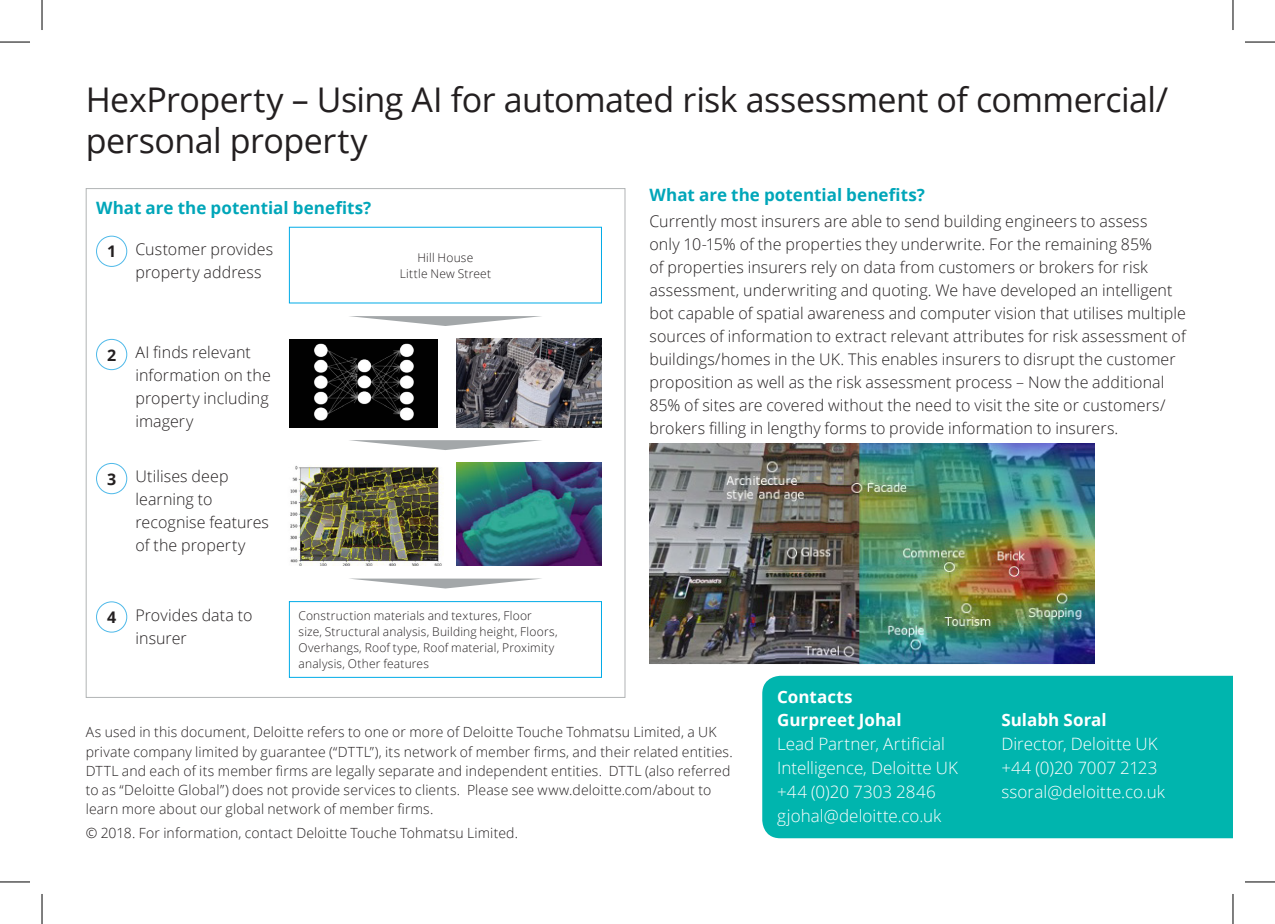
<style>
.page{position:relative;width:1275px;height:924px;background:#fff}
.page>*{position:absolute;margin:0;border:0;box-sizing:border-box;transform-origin:0 0}
.Cover_subtitle__9_16{font:34px/40.8px "Open Sans";letter-spacing:-.015em;color:#231f20}
.Body_copy__8_5_12pt{font:300 17px/24px "Open Sans";color:#fff}
.Subhead_A__8_5_12pt{font:700 17px "Open Sans";color:#00a6b9}
.Body_copy__8_5_12pt-2{font:700 17px "Open Sans";color:#fff}
.Subhead_A__8_5_12pt-2{font:700 17px "Open Sans";letter-spacing:.005em;color:#fff}
.Body_copy__8_5_12pt-3{font:300 16px/23px "Open Sans";letter-spacing:.005em;color:#231f20}
.Body_copy__8_5_12pt-4{font:700 16px "Open Sans";color:#231f20}
.Footnote__7_9_5pt{font:300 14px/19px "Open Sans";letter-spacing:.01em;color:#231f20}
.Body_copy__8_5_12pt-5{font:300 12px/16px "Open Sans";letter-spacing:.015em;color:#231f20}
</style>
<div class="page">
<div style="left:762px;top:675px;width:471px;height:162px;background:#00b5ae"></div>
<img style="left:650px;top:443px;width:444px;height:220px">
<div style="left:96px;top:235px;width:31px;height:32px;border:1px solid #4eb9e9;border-radius:50%"></div>
<div style="left:96px;top:339px;width:31px;height:31px;border:1px solid #4eb9e9;border-radius:50%"></div>
<div style="left:96px;top:462px;width:31px;height:32px;border:1px solid #4eb9e9;border-radius:50%"></div>
<div style="left:96px;top:601px;width:31px;height:31px;border:1px solid #4eb9e9;border-radius:50%"></div>
<div style="left:289px;top:601px;width:313px;height:76px;border:1px solid #00abe7"></div>
<div style="left:289px;top:339px;width:148px;height:88px;background:#010101"></div>
<img style="left:314px;top:343px;width:100px;height:78px">
<img style="left:456px;top:339px;width:146px;height:88px">
<img style="left:290px;top:466px;width:152px;height:99px">
<img style="left:456px;top:462px;width:146px;height:103px">
<svg style="left:349px;top:316px;width:193px;height:10px"></svg>
<svg style="left:349px;top:440px;width:193px;height:10px"></svg>
<svg style="left:349px;top:578px;width:193px;height:10px"></svg>
<hr style="left:0;top:42px;width:30px;height:1px;background:#000">
<hr style="left:1245px;top:42px;width:30px;height:1px;background:#000">
<hr style="left:0;top:881px;width:30px;height:1px;background:#000">
<hr style="left:1245px;top:881px;width:30px;height:1px;background:#000">
<hr style="left:42px;top:0;width:1px;height:30px;background:#000">
<hr style="left:42px;top:893px;width:1px;height:30px;background:#000">
<hr style="left:1232px;top:0;width:1px;height:30px;background:#000">
<hr style="left:1232px;top:893px;width:1px;height:30px;background:#000">
<p class="Cover_subtitle__9_16" style="left:86px;top:78px;width:1084px">HexProperty – Using AI for automated risk assessment of commercial/ personal property</p>
<p class="Subhead_A__8_5_12pt" style="left:96px;top:196px;width:277px">What are the potential benefits?</p>
<p class="Body_copy__8_5_12pt-4" style="left:107px;top:240px;width:11px">1</p>
<p class="Body_copy__8_5_12pt-3" style="left:135px;top:237px;width:139px">Customer provides property address</p>
<p class="Body_copy__8_5_12pt-4" style="left:107px;top:343px;width:11px">2</p>
<p class="Body_copy__8_5_12pt-3" style="left:135px;top:340px;width:137px">AI finds relevant information on the property including imagery</p>
<p class="Body_copy__8_5_12pt-4" style="left:107px;top:467px;width:11px">3</p>
<p class="Body_copy__8_5_12pt-3" style="left:135px;top:464px;width:135px">Utilises deep learning to recognise features of the property</p>
<p class="Body_copy__8_5_12pt-5" style="left:417px;top:249px;width:57px">Hill House</p>
<p class="Body_copy__8_5_12pt-5" style="left:400px;top:265px;width:93px">Little New Street</p>
<p class="Body_copy__8_5_12pt-4" style="left:107px;top:605px;width:11px">4</p>
<p class="Body_copy__8_5_12pt-3" style="left:135px;top:602px;width:118px">Provides data to insurer</p>
<p class="Body_copy__8_5_12pt-5" style="left:299px;top:607px;width:260px">Construction materials and textures, Floor size, Structural analysis, Building height, Floors, Overhangs, Roof type, Roof material, Proximity analysis, Other features</p>
<p class="Subhead_A__8_5_12pt" style="left:649px;top:183px;width:277px">What are the potential benefits?</p>
<p class="Body_copy__8_5_12pt-3" style="left:649px;top:209px;width:538px">Currently most insurers are able to send building engineers to assess<br>only 10-15% of the properties they underwrite. For the remaining 85%<br>of properties insurers rely on data from customers or brokers for risk assessment, underwriting and quoting. We have developed an intelligent bot capable of spatial awareness and computer vision that utilises multiple sources of information to extract relevant attributes for risk assessment of buildings/homes in the UK. This enables insurers to disrupt the customer proposition as well as the risk assessment process – Now the additional 85% of sites are covered without the need to visit the site or customers/ brokers filling in lengthy forms to provide information to insurers.</p>
<p class="Footnote__7_9_5pt" style="left:86px;top:722px;width:648px">As used in this document, Deloitte refers to one or more of Deloitte Touche Tohmatsu Limited, a UK private company limited by guarantee (“DTTL”), its network of member firms, and their related entities.<br>DTTL and each of its member firms are legally separate and independent entities. DTTL (also referred to as “Deloitte Global”) does not provide services to clients. Please see www.deloitte.com/about to learn more about our global network of member firms.</p>
<p class="Footnote__7_9_5pt" style="left:86px;top:822px;width:434px">© 2018. For information, contact Deloitte Touche Tohmatsu Limited.</p>
<p class="Subhead_A__8_5_12pt-2" style="left:777px;top:684px;width:77px">Contacts</p>
<p class="Body_copy__8_5_12pt-2" style="left:777px;top:707px;width:126px">Gurpreet Johal</p>
<p class="Body_copy__8_5_12pt" style="left:777px;top:731px;width:182px">Lead Partner, Artificial<br>Intelligence, Deloitte UK</p>
<p class="Body_copy__8_5_12pt" style="left:777px;top:779px;width:160px">+44 (0)20 7303 2846</p>
<p class="Body_copy__8_5_12pt" style="left:777px;top:803px;width:166px">gjohal@deloitte.co.uk</p>
<p class="Body_copy__8_5_12pt-2" style="left:1001px;top:707px;width:107px">Sulabh Soral</p>
<p class="Body_copy__8_5_12pt" style="left:1001px;top:731px;width:158px">Director, Deloitte UK</p>
<p class="Body_copy__8_5_12pt" style="left:1001px;top:755px;width:158px">+44 (0)20 7007 2123</p>
<p class="Body_copy__8_5_12pt" style="left:1001px;top:779px;width:165px">ssoral@deloitte.co.uk</p>
</div>
